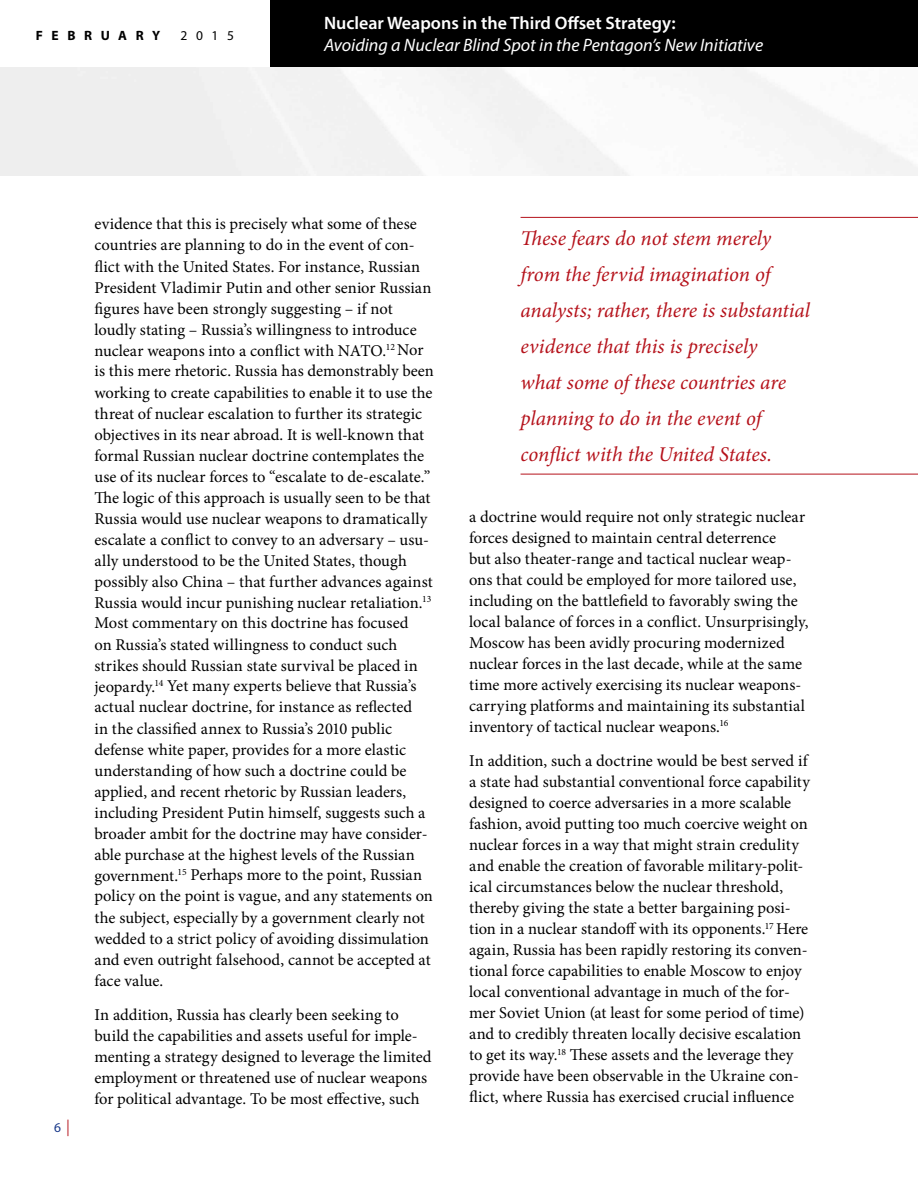
<style>
.page{position:relative;width:918px;height:1188px;background:#fff}
.page>*{position:absolute;margin:0;border:0;box-sizing:border-box;transform-origin:0 0}
.t1{font:italic 21px/36px "Minion Pro";letter-spacing:-.005em;color:#b5121b}
.t2{font:italic 18px "Myriad Pro";color:#fff}
.t3{font:600 18px "Myriad Pro";color:#fff}
.t4{font:16.5px/21px "Minion Pro";color:#000}
.t5{font:700 13.5px "Myriad Pro";letter-spacing:.64em;color:#000}
.t6{font:13.5px "Myriad Pro";color:#000}
.t7{font:13.5px "Myriad Pro";color:#19398a}
.s1{font-size:16.5px;color:#b5121b}
</style>
<div class="page">
<div style="left:270px;top:0;width:648px;height:68px;background:#000"></div>
<hr style="left:521px;top:217px;width:397px;height:1px;background:#b5121b">
<hr style="left:521px;top:474px;width:397px;height:1px;background:#b5121b">
<p class="t5" style="left:36px;top:27px;width:126px">FEBRUARY</p>
<p class="t6" style="left:180px;top:28px;width:55px">2015</p>
<p class="t3" style="left:324px;top:12px;width:353px">Nuclear Weapons in the Third Offset Strategy:</p>
<p class="t2" style="left:324px;top:34px;width:441px">Avoiding a Nuclear Blind Spot in the Pentagon’s New Initiative</p>
<p class="t7" style="left:54px;top:1119px;width:17px">6 <span class="s1">|</span></p>
<p class="t4" style="left:94px;top:214px;width:341px">evidence that this is precisely what some of these countries are planning to do in the event of con&shy;flict with the United States. For instance, Russian President Vladimir Putin and other senior Russian figures have been strongly suggesting – if not loudly stating – Russia’s willingness to introduce nuclear weapons into a conflict with NATO.<sup>12</sup> Nor is this mere rhetoric. Russia has demonstrably been working to create capabilities to enable it to use the threat of nuclear escalation to further its strategic objectives in its near abroad. It is well-known that formal Russian nuclear doctrine contemplates the use of its nuclear forces to “escalate to de-escalate.” The logic of this approach is usually seen to be that Russia would use nuclear weapons to dramatically escalate a conflict to convey to an adversary – usu&shy;ally understood to be the United States, though possibly also China – that further advances against Russia would incur punishing nuclear retaliation.<sup>13<br></sup>Most commentary on this doctrine has focused<br>on Russia’s stated willingness to conduct such strikes should Russian state survival be placed in jeopardy.<sup>14</sup> Yet many experts believe that Russia’s actual nuclear doctrine, for instance as reflected<br>in the classified annex to Russia’s 2010 public defense white paper, provides for a more elastic understanding of how such a doctrine could be applied, and recent rhetoric by Russian leaders, including President Putin himself, suggests such a broader ambit for the doctrine may have consider&shy;able purchase at the highest levels of the Russian government.<sup>15</sup> Perhaps more to the point, Russian policy on the point is vague, and any statements on the subject, especially by a government clearly not wedded to a strict policy of avoiding dissimulation and even outright falsehood, cannot be accepted at face value.</p>
<p class="t4" style="left:94px;top:1004px;width:339px">In addition, Russia has clearly been seeking to build the capabilities and assets useful for imple&shy;menting a strategy designed to leverage the limited employment or threatened use of nuclear weapons for political advantage. To be most effective, such</p>
<p class="t1" style="left:521px;top:220px;width:291px">These fears do not stem merely from the fervid imagination of analysts; rather, there is substantial evidence that this is precisely<br>what some of these countries are planning to do in the event of conflict with the United States.</p>
<p class="t4" style="left:469px;top:506px;width:341px">a doctrine would require not only strategic nuclear forces designed to maintain central deterrence<br>but also theater-range and tactical nuclear weap&shy;ons that could be employed for more tailored use, including on the battlefield to favorably swing the local balance of forces in a conflict. Unsurprisingly, Moscow has been avidly procuring modernized nuclear forces in the last decade, while at the same time more actively exercising its nuclear weapons&shy;carrying platforms and maintaining its substantial inventory of tactical nuclear weapons.<sup>16</sup></p>
<p class="t4" style="left:469px;top:751px;width:342px">In addition, such a doctrine would be best served if a state had substantial conventional force capability designed to coerce adversaries in a more scalable fashion, avoid putting too much coercive weight on nuclear forces in a way that might strain credulity and enable the creation of favorable military-polit&shy;ical circumstances below the nuclear threshold, thereby giving the state a better bargaining posi&shy;tion in a nuclear standoff with its opponents.<sup>17</sup> Here again, Russia has been rapidly restoring its conven&shy;tional force capabilities to enable Moscow to enjoy local conventional advantage in much of the for&shy;mer Soviet Union (at least for some period of time) and to credibly threaten locally decisive escalation to get its way.<sup>18</sup> These assets and the leverage they provide have been observable in the Ukraine con&shy;flict, where Russia has exercised crucial influence</p>
</div>
